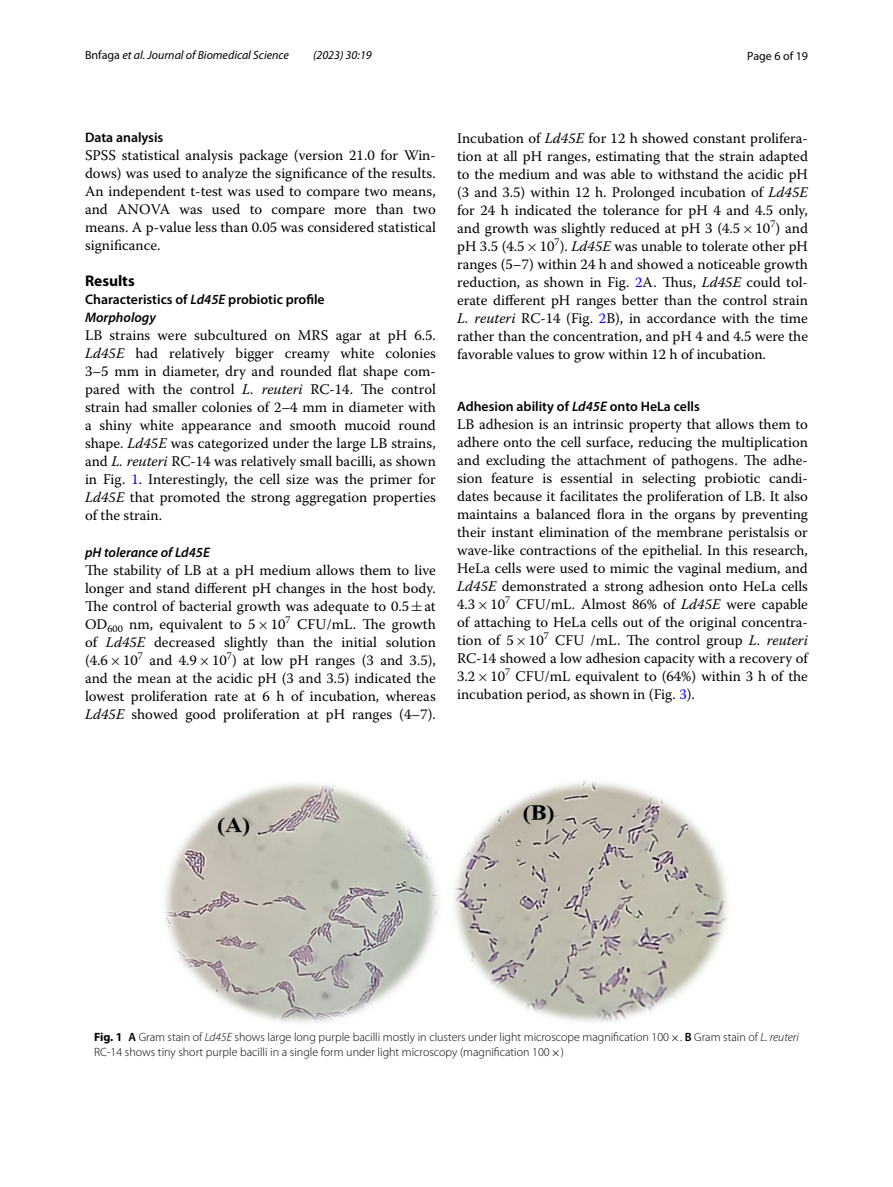
<style>
.page{position:relative;width:893px;height:1187px;background:#fff}
.page>*{position:absolute;margin:0;border:0;box-sizing:border-box;transform-origin:0 0}
.t1{font:700 15.45px "Myriad Pro";color:#000}
.t2{font:14.7px/18px "Warnock Pro";color:#000;text-align:justify}
.t3{font:600 13.8px/18px "Myriad Pro";color:#000}
.t4{font:italic 600 13.8px "Myriad Pro";color:#000}
.t5{font:300 12px/15px "Myriad Pro";color:#000}
.t6{font:italic 12px "Myriad Pro";color:#000}
.t7{font:12px "Myriad Pro";color:#000}
.s1{font-style:normal}
.s2{font-style:italic}
.s3{color:#00f}
.s4{font-family:"MTSY"}
.s5{font-weight:700}
.s6{font-weight:600}
.s7{font-family:"MTSY";font-weight:400}
</style>
<div class="page">
<img style="left:164px;top:780px;width:564px;height:243px">
<p class="t6" style="left:85px;top:48px;width:205px"><span class="s1">Bnfaga</span> et al. Journal of Biomedical Science</p>
<p class="t6" style="left:313px;top:48px;width:60px">(2023) 30:19</p>
<p class="t7" style="left:747px;top:48px;width:62px">Page 6 of 19</p>
<p class="t3" style="left:85px;top:128px;width:80px">Data analysis</p>
<p class="t2" style="left:85px;top:146px;width:352px">SPSS statistical analysis package (version 21.0 for Win&shy;dows) was used to analyze the significance of the results.<br>An independent t-test was used to compare two means, and ANOVA was used to compare more than two means. A p-value less than 0.05 was considered statistical significance.</p>
<p class="t1" style="left:85px;top:271px;width:51px">Results</p>
<p class="t3" style="left:85px;top:290px;width:241px">Characteristics of <span class="s2">Ld45E</span> probiotic profile<br><span class="s2">Morphology</span></p>
<p class="t2" style="left:85px;top:326px;width:352px">LB strains were subcultured on MRS agar at pH 6.5.<br><span class="s2">Ld45E</span> had relatively bigger creamy white colonies 3–5 mm in diameter, dry and rounded flat shape com&shy;pared with the control <span class="s2">L. reuteri</span> RC-14. The control strain had smaller colonies of 2–4 mm in diameter with a shiny white appearance and smooth mucoid round shape. <span class="s2">Ld45E</span> was categorized under the large LB strains, and <span class="s2">L. reuteri</span> RC-14 was relatively small bacilli, as shown in Fig. <span class="s3">1</span>. Interestingly, the cell size was the primer for <span class="s2">Ld45E</span> that promoted the strong aggregation properties of the strain.</p>
<p class="t4" style="left:85px;top:543px;width:126px">pH tolerance of Ld45E</p>
<p class="t2" style="left:85px;top:560px;width:352px">The stability of LB at a pH medium allows them to live longer and stand different pH changes in the host body.<br>The control of bacterial growth was adequate to 0.5<span class="s4">±</span>at OD<sub>600</sub> nm, equivalent to 5<span class="s4">×</span> -10<sup>7</sup> CFU/mL. The growth of <span class="s2">Ld45E</span> decreased slightly than the initial solution (4.6<span class="s4">×</span> -10<sup>7</sup> and 4.9<span class="s4">×</span> -10<sup>7</sup>) at low pH ranges (3 and 3.5), and the mean at the acidic pH (3 and 3.5) indicated the lowest proliferation rate at 6 h of incubation, whereas <span class="s2">Ld45E</span> showed good proliferation at pH ranges (4–7).</p>
<p class="t2" style="left:457px;top:128px;width:352px">Incubation of <span class="s2">Ld45E</span> for 12 h showed constant prolifera&shy;tion at all pH ranges, estimating that the strain adapted to the medium and was able to withstand the acidic pH (3 and 3.5) within 12 h. Prolonged incubation of <span class="s2">Ld45E </span>for 24 h indicated the tolerance for pH 4 and 4.5 only, and growth was slightly reduced at pH 3 (4.5<span class="s4">×</span> -10<sup>7</sup>) and pH 3.5 (4.5<span class="s4">×</span> -10<sup>7</sup>). <span class="s2">Ld45E</span> was unable to tolerate other pH ranges (5–7) within 24 h and showed a noticeable growth reduction, as shown in Fig. <span class="s3">2</span>A. Thus, <span class="s2">Ld45E</span> could tol&shy;erate different pH ranges better than the control strain <span class="s2">L. reuteri</span> RC-14 (Fig. <span class="s3">2</span>B), in accordance with the time rather than the concentration, and pH 4 and 4.5 were the favorable values to grow within 12 h of incubation.</p>
<p class="t3" style="left:457px;top:397px;width:244px">Adhesion ability of <span class="s2">Ld45E</span> onto HeLa cells</p>
<p class="t2" style="left:457px;top:414px;width:352px">LB adhesion is an intrinsic property that allows them to adhere onto the cell surface, reducing the multiplication and excluding the attachment of pathogens. The adhe&shy;sion feature is essential in selecting probiotic candi&shy;dates because it facilitates the proliferation of LB. It also maintains a balanced flora in the organs by preventing their instant elimination of the membrane peristalsis or wave-like contractions of the epithelial. In this research, HeLa cells were used to mimic the vaginal medium, and <span class="s2">Ld45E</span> demonstrated a strong adhesion onto HeLa cells 4.3<span class="s4">×</span> -10<sup>7</sup> CFU/mL. Almost 86% of <span class="s2">Ld45E</span> were capable of attaching to HeLa cells out of the original concentra&shy;tion of 5<span class="s4">×</span> -10<sup>7</sup> CFU /mL. The control group <span class="s2">L. reuteri </span>RC-14 showed a low adhesion capacity with a recovery of 3.2<span class="s4">×</span> -10<sup>7</sup> CFU/mL equivalent to (64%) within 3 h of the incubation period, as shown in (Fig. <span class="s3">3</span>).</p>
<p class="t5" style="left:94px;top:1029px;width:706px"><span class="s5">Fig. 1</span> <span class="s6">A</span> Gram stain of <span class="s2">Ld45E</span> shows large long purple bacilli mostly in clusters under light microscope magnification 100<span class="s7">×</span>. <span class="s6">B</span> Gram stain of <span class="s2">L. reuteri<br></span>RC-14 shows tiny short purple bacilli in a single form under light microscopy (magnification 100<span class="s7">×</span>)</p>
</div>
